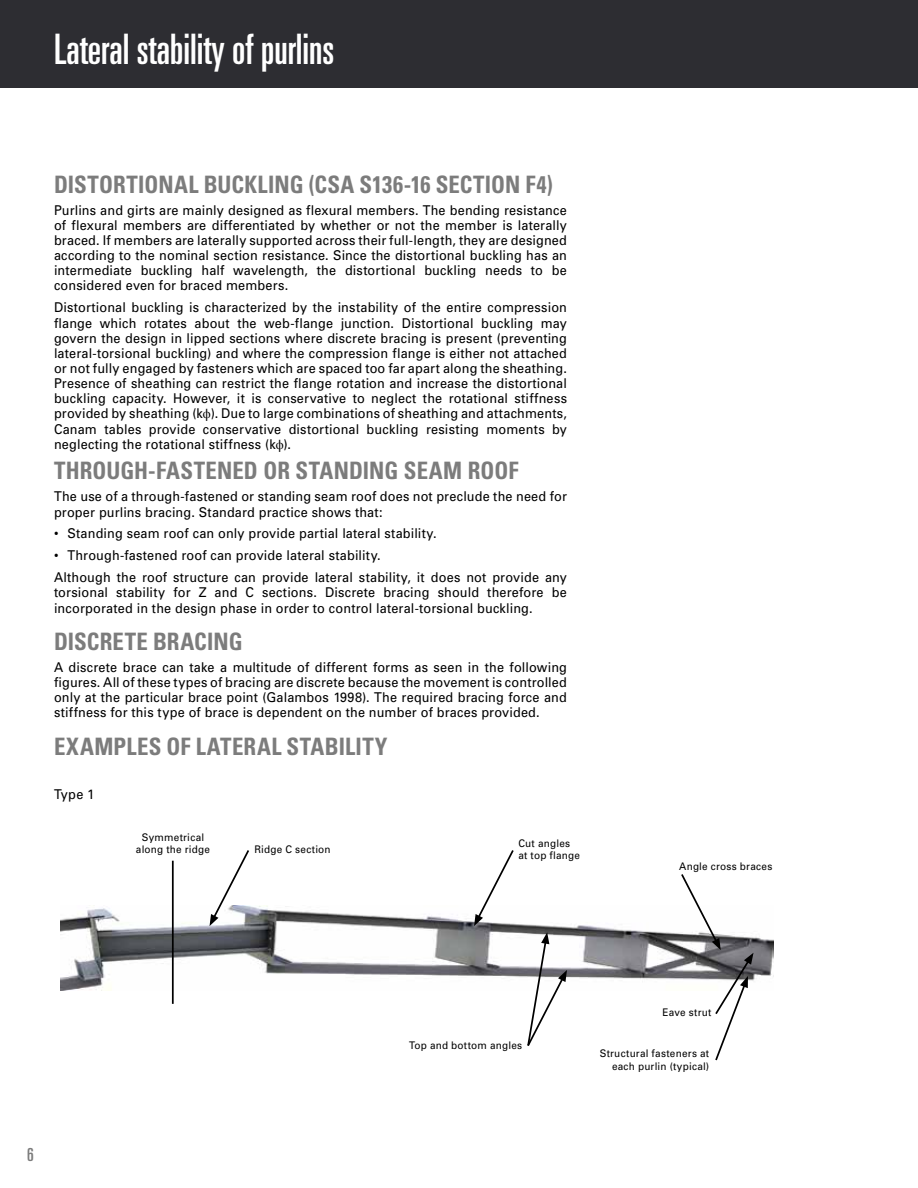
<style>
.page{position:relative;width:918px;height:1188px;background:#fff}
.page>*{position:absolute;margin:0;border:0;box-sizing:border-box;transform-origin:0 0}
.t1{font:ultra-condensed 42px "Univers";color:#fff;scale:.95 1}
.t2{font:700 condensed 24px "Univers";letter-spacing:.005em;color:#7c7c7c;scale:.95 1}
.t3{font:ultra-condensed 18px "Univers";color:#7c7c7c}
.t4{font:13.5px/15.1px "Univers";letter-spacing:.015em;color:#000;text-align:justify;scale:.94 1}
.t5{font:10.5px/12.6px "Univers";letter-spacing:.025em;color:#000;text-align:center;scale:.95 1}
.s1{font-family:"XITS"}
</style>
<div class="page">
<img style="left:61px;top:905px;width:712px;height:85px">
<svg style="left:210px;top:850px;width:41px;height:76px"></svg>
<svg style="left:474px;top:850px;width:41px;height:76px"></svg>
<svg style="left:680px;top:874px;width:74px;height:187px"></svg>
<hr style="left:172px;top:861px;width:2px;height:143px;background:#000">
<svg style="left:526px;top:932px;width:41px;height:114px"></svg>
<div style="left:0;top:0;width:918px;height:88px;background:#2d2d32"></div>
<h1 class="t1" style="left:54px;top:26px;width:297px">Lateral stability of purlins</h1>
<h2 class="t2" style="left:54px;top:170px;width:526px">DISTORTIONAL BUCKLING (CSA S136-16 SECTION F4)</h2>
<p class="t4" style="left:54px;top:202px;width:547px">Purlins and girts are mainly designed as flexural members. The bending resistance of flexural members are differentiated by whether or not the member is laterally braced. If members are laterally supported across their full-length, they are designed according to the nominal section resistance. Since the distortional buckling has an intermediate buckling half wavelength, the distortional buckling needs to be considered even for braced members.</p>
<p class="t4" style="left:54px;top:300px;width:547px">Distortional buckling is characterized by the instability of the entire compression flange which rotates about the web-flange junction. Distortional buckling may govern the design in lipped sections where discrete bracing is present (preventing lateral-torsional buckling) and where the compression flange is either not attached or not fully engaged by fasteners which are spaced too far apart along the sheathing.<br>Presence of sheathing can restrict the flange rotation and increase the distortional buckling capacity. However, it is conservative to neglect the rotational stiffness provided by sheathing (k<span class="s1">ϕ</span>). Due to large combinations of sheathing and attachments, Canam tables provide conservative distortional buckling resisting moments by neglecting the rotational stiffness (k<span class="s1">ϕ</span>).</p>
<h2 class="t2" style="left:54px;top:456px;width:491px">THROUGH-FASTENED OR STANDING SEAM ROOF</h2>
<p class="t4" style="left:54px;top:489px;width:547px">The use of a through-fastened or standing seam roof does not preclude the need for proper purlins bracing. Standard practice shows that:</p>
<p class="t4" style="left:54px;top:526px;width:409px">• Standing seam roof can only provide partial lateral stability.</p>
<p class="t4" style="left:54px;top:544px;width:547px;line-height:21.9px">• Through-fastened roof can provide lateral stability.<br>Although the roof structure can provide lateral stability, it does not provide any</p>
<p class="t4" style="left:54px;top:585px;width:547px">torsional stability for Z and C sections. Discrete bracing should therefore be incorporated in the design phase in order to control lateral-torsional buckling.</p>
<h2 class="t2" style="left:54px;top:627px;width:200px">DISCRETE BRACING</h2>
<p class="t4" style="left:54px;top:659px;width:547px">A discrete brace can take a multitude of different forms as seen in the following figures. All of these types of bracing are discrete because the movement is controlled only at the particular brace point (Galambos 1998). The required bracing force and stiffness for this type of brace is dependent on the number of braces provided.</p>
<h2 class="t2" style="left:54px;top:732px;width:353px">EXAMPLES OF LATERAL STABILITY</h2>
<p class="t4" style="left:54px;top:786px;width:44px">Type 1</p>
<p class="t5" style="left:136px;top:830px;width:80px">Symmetrical along the ridge</p>
<p class="t5" style="left:518px;top:836px;width:66px;text-align:left">Cut angles at top flange</p>
<p class="t5" style="left:254px;top:843px;width:82px">Ridge C section</p>
<p class="t5" style="left:679px;top:860px;width:100px">Angle cross braces</p>
<h3 class="t3" style="left:27px;top:1144px;width:8px">6</h3>
<p class="t5" style="left:409px;top:1039px;width:121px">Top and bottom angles</p>
<p class="t5" style="left:663px;top:1005px;width:53px">Eave strut</p>
<p class="t5" style="left:600px;top:1047px;width:117px;text-align:right">Structural fasteners at each purlin (typical)</p>
</div>
